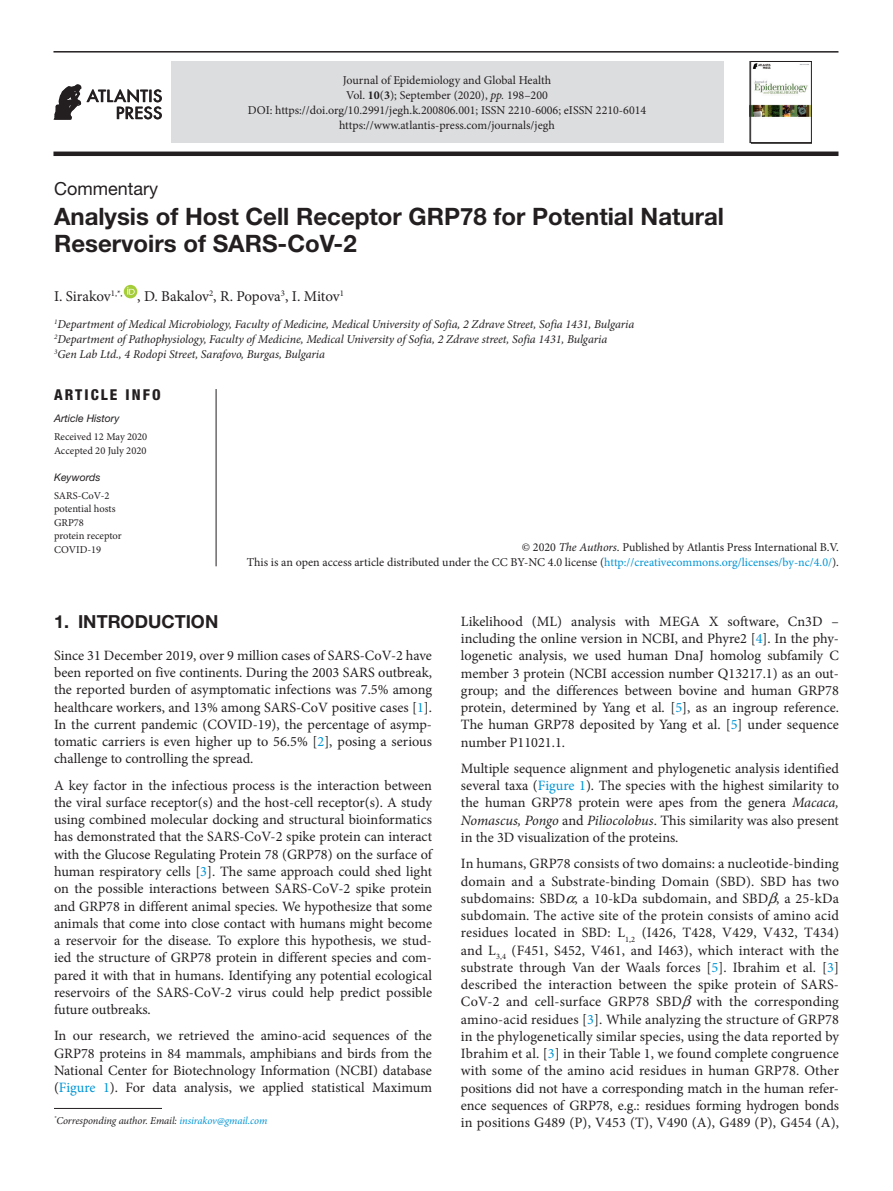
<style>
.page{position:relative;width:893px;height:1191px;background:#fff}
.page>*{position:absolute;margin:0;border:0;box-sizing:border-box;transform-origin:0 0}
.article_title{font:700 24px/27px "Helvetica Neue LT Std";color:#231f20}
.head-1{font:700 18px "Helvetica Neue LT Std";color:#231f20}
.article_type{font:18px "Helvetica Neue LT Std";color:#231f20}
.author_name{font:15px "Minion Pro";letter-spacing:-.005em;color:#231f20}
.corres_author{font:800 condensed 15px "Helvetica Neue LT Std";letter-spacing:.14em;color:#231f20}
.para-2{font:14.25px/17.2px "Minion Pro";color:#231f20;text-align:justify}
.para-1{font:14.25px/17.2px "Minion Pro";color:#231f20;text-align:justify}
.corres_author-2{font:12px/15px "Minion Pro";color:#231f20}
.author-affil{font:italic 12px "Minion Pro";letter-spacing:-.005em;color:#231f20}
.corres_author-3{font:10.5px/13.5px "Minion Pro";color:#231f20}
.corres_author-4{font:italic 10.5px "Minion Pro";letter-spacing:-.01em;color:#231f20}
.s1{font-weight:700}
.s2{font-style:italic}
.s3{font-family:"Helvetica Neue LT Std";font-style:italic}
.s4{color:#0095d5}
</style>
<div class="page">
<hr style="left:53px;top:51px;width:785px;height:2px;background:#231f20">
<div style="left:53px;top:151px;width:785px;height:5px;background:#231f20"></div>
<div style="left:171px;top:62px;width:552px;height:81px;background:#dcdddf"></div>
<svg style="left:124px;top:285px;width:13px;height:13px"></svg>
<svg style="left:127px;top:287px;width:8px;height:8px"></svg>
<hr style="left:216px;top:389px;width:1px;height:177px;background:#231f20">
<hr style="left:54px;top:1108px;width:108px;height:1px;background:#231f20">
<svg style="left:53px;top:84px;width:109px;height:36px"></svg>
<img style="left:753px;top:63px;width:56px;height:54px">
<div style="left:751px;top:61px;width:60px;height:82px;border:1px solid #231f20"></div>
<p class="corres_author-2" style="left:343px;top:73px;width:210px">Journal of Epidemiology and Global Health<br>Vol. <span class="s1">10</span>(<span class="s1">3</span>); September (2020), <span class="s2">pp.</span> 198–200</p>
<p class="corres_author-2" style="left:248px;top:103px;width:400px;text-align:center">DOI: https://doi.org/10.2991/jegh.k.200806.001; ISSN 2210-6006; eISSN 2210-6014 https://www.atlantis-press.com/journals/jegh</p>
<p class="article_type" style="left:54px;top:178px;width:106px">Commentary</p>
<p class="article_title" style="left:54px;top:202px;width:672px">Analysis of Host Cell Receptor GRP78 for Potential Natural<br>Reservoirs of SARS-CoV-2</p>
<p class="author_name" style="left:54px;top:286px;width:291px">I. Sirakov<sup>1,*,</sup> , D. Bakalov<sup>2</sup>, R. Popova<sup>3</sup>, I. Mitov<sup>1</sup></p>
<p class="author-affil" style="left:54px;top:316px;width:582px"><sup>1</sup>Department of Medical Microbiology, Faculty of Medicine, Medical University of Sofia, 2 Zdrave Street, Sofia 1431, Bulgaria</p>
<p class="author-affil" style="left:54px;top:331px;width:555px"><sup>2</sup>Department of Pathophysiology, Faculty of Medicine, Medical University of Sofia, 2 Zdrave street, Sofia 1431, Bulgaria</p>
<p class="author-affil" style="left:54px;top:346px;width:273px"><sup>3</sup>Gen Lab Ltd., 4 Rodopi Street, Sarafovo, Burgas, Bulgaria</p>
<p class="corres_author" style="left:54px;top:385px;width:108px">ARTICLE INFO</p>
<p class="corres_author-3" style="left:54px;top:410px;width:95px;line-height:18px"><span class="s3">Article History<br></span>Received 12 May 2020</p>
<p class="corres_author-3" style="left:54px;top:444px;width:94px">Accepted 20 July 2020</p>
<p class="corres_author-3" style="left:54px;top:468px;width:57px;line-height:18px"><span class="s3">Keywords<br></span>SARS-CoV-2</p>
<p class="corres_author-3" style="left:54px;top:502px;width:69px">potential hosts<br>GRP78<br>protein receptor<br>COVID-19</p>
<p class="corres_author-2" style="left:247px;top:540px;width:594px;text-align:right">© 2020 <span class="s2">The Authors</span>. Published by Atlantis Press International B.V.<br>This is an open access article distributed under the CC BY-NC 4.0 license (<span class="s4">http://creativecommons.org/licenses/by-nc/4.0/</span>).</p>
<p class="head-1" style="left:54px;top:611px;width:166px">1. INTRODUCTION</p>
<p class="para-1" style="left:54px;top:647px;width:380px">Since 31 December 2019, over 9 million cases of SARS-CoV-2 have been reported on five continents. During the 2003 SARS outbreak, the reported burden of asymptomatic infections was 7.5% among healthcare workers, and 13% among SARS-CoV positive cases [<span class="s4">1</span>].<br>In the current pandemic (COVID-19), the percentage of asymp&shy;tomatic carriers is even higher up to 56.5% [<span class="s4">2</span>], posing a serious challenge to controlling the spread.</p>
<p class="para-2" style="left:54px;top:776px;width:380px">A key factor in the infectious process is the interaction between the viral surface receptor(s) and the host-cell receptor(s). A study using combined molecular docking and structural bioinformatics has demonstrated that the SARS-CoV-2 spike protein can interact with the Glucose Regulating Protein 78 (GRP78) on the surface of human respiratory cells [<span class="s4">3</span>]. The same approach could shed light on the possible interactions between SARS-CoV-2 spike protein and GRP78 in different animal species. We hypothesize that some animals that come into close contact with humans might become a reservoir for the disease. To explore this hypothesis, we stud&shy;ied the structure of GRP78 protein in different species and com&shy;pared it with that in humans. Identifying any potential ecological reservoirs of the SARS-CoV-2 virus could help predict possible future outbreaks.</p>
<p class="para-2" style="left:54px;top:1027px;width:380px">In our research, we retrieved the amino-acid sequences of the GRP78 proteins in 84 mammals, amphibians and birds from the National Center for Biotechnology Information (NCBI) database (<span class="s4">Figure 1</span>). For data analysis, we applied statistical Maximum</p>
<p class="corres_author-4" style="left:54px;top:1113px;width:215px"><sup>*</sup>Corresponding author. Email: <span class="s4">insirakov@gmail.com</span></p>
<p class="para-2" style="left:461px;top:613px;width:380px">Likelihood (ML) analysis with MEGA X software, Cn3D – including the online version in NCBI, and Phyre2 [<span class="s4">4</span>]. In the phy&shy;logenetic analysis, we used human DnaJ homolog subfamily C member 3 protein (NCBI accession number Q13217.1) as an out&shy;group; and the differences between bovine and human GRP78 protein, determined by Yang et al. [<span class="s4">5</span>], as an ingroup reference.<br>The human GRP78 deposited by Yang et al. [<span class="s4">5</span>] under sequence number P11021.1.</p>
<p class="para-2" style="left:461px;top:760px;width:380px">Multiple sequence alignment and phylogenetic analysis identified several taxa (<span class="s4">Figure 1</span>). The species with the highest similarity to the human GRP78 protein were apes from the genera <span class="s2">Macaca, Nomascus, Pongo</span> and <span class="s2">Piliocolobus</span>. This similarity was also present in the 3D visualization of the proteins.</p>
<p class="para-2" style="left:461px;top:855px;width:380px">In humans, GRP78 consists of two domains: a nucleotide-binding domain and a Substrate-binding Domain (SBD). SBD has two subdomains: SBD , a 10-kDa subdomain, and SBD , a 25-kDa subdomain. The active site of the protein consists of amino acid residues located in SBD: L<sub>1,2</sub> (I426, T428, V429, V432, T434) and L<sub>3,4</sub> (F451, S452, V461, and I463), which interact with the substrate through Van der Waals forces [<span class="s4">5</span>]. Ibrahim et al. [<span class="s4">3</span>] described the interaction between the spike protein of SARS-CoV-2 and cell-surface GRP78 SBD with the corresponding amino-acid residues [<span class="s4">3</span>]. While analyzing the structure of GRP78 in the phylogenetically similar species, using the data reported by Ibrahim et al. [<span class="s4">3</span>] in their Table 1, we found complete congruence with some of the amino acid residues in human GRP78. Other positions did not have a corresponding match in the human refer&shy;ence sequences of GRP78, e.g.: residues forming hydrogen bonds in positions G489 (P), V453 (T), V490 (A), G489 (P), G454 (A),</p>
</div>
